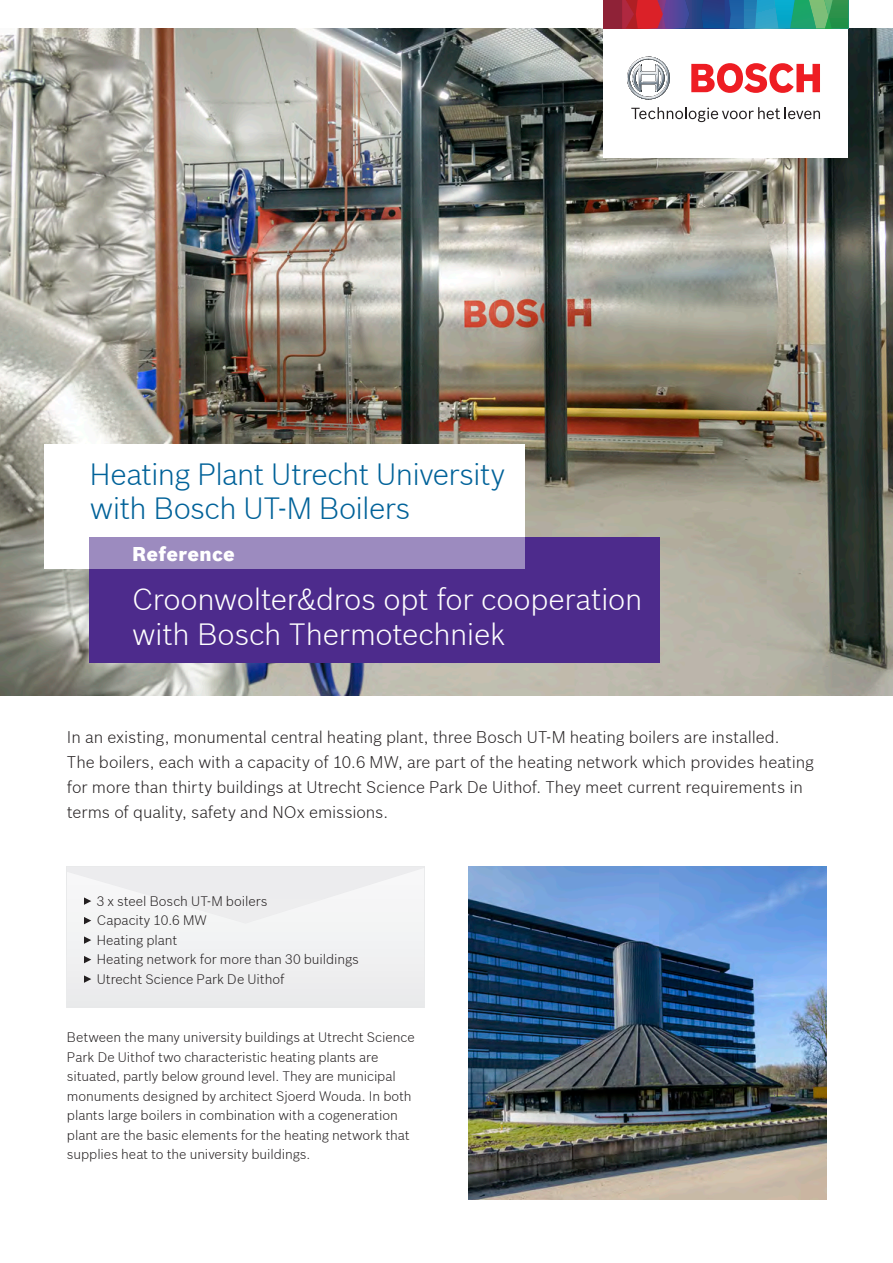
<style>
.page{position:relative;width:893px;height:1263px;background:#fff}
.page>*{position:absolute;margin:0;border:0;box-sizing:border-box;transform-origin:0 0}
.t1{font:300 30px/34.5px "Bosch Sans";letter-spacing:-.01em;color:#fff}
.t2{font:300 30px/34.5px "Bosch Sans";letter-spacing:-.02em;color:#006299}
.t3{font:900 19.5px "Bosch Sans";letter-spacing:.015em;color:#fff}
.t4{font:300 16.5px/24.8px "Bosch Sans";letter-spacing:-.005em;color:#231f20}
.t5{font:300 13.5px/19.5px "Bosch Sans";letter-spacing:-.005em;color:#231f20}
</style>
<div class="page">
<img style="left:0;top:28px;width:893px;height:667px">
<div style="left:67px;top:924px;width:357px;height:84px;background:#efeff0"></div>
<div style="left:603px;top:0;width:245px;height:157px;background:#fff"></div>
<div style="left:603px;top:0;width:19px;height:28px;background:#8f2237"></div>
<svg style="left:622px;top:0;width:226px;height:28px;background:#4a6a80"></svg>
<svg style="left:627px;top:57px;width:43px;height:43px"></svg>
<svg style="left:691px;top:63px;width:129px;height:30px"></svg>
<svg style="left:631px;top:107px;width:189px;height:15px"></svg>
<div style="left:45px;top:444px;width:480px;height:124px;background:#fff"></div>
<div style="left:89px;top:537px;width:571px;height:126px;background:#4d2b8c"></div>
<div style="left:89px;top:537px;width:436px;height:31px;background:#9c8bbf"></div>
<img style="left:469px;top:867px;width:357px;height:333px">
<svg style="left:67px;top:867px;width:357px;height:57px"></svg>
<svg style="left:84px;top:936px;width:7px;height:8px"></svg>
<svg style="left:84px;top:956px;width:7px;height:7px"></svg>
<svg style="left:84px;top:975px;width:7px;height:8px"></svg>
<h1 class="t2" style="left:90px;top:456px;width:417px">Heating Plant Utrecht University with Bosch UT-M Boilers</h1>
<h2 class="t3" style="left:132px;top:541px;width:104px">Reference</h2>
<h1 class="t1" style="left:132px;top:581px;width:512px">Croonwolter&amp;dros opt for cooperation with Bosch Thermotechniek</h1>
<p class="t4" style="left:67px;top:725px;width:748px">In an existing, monumental central heating plant, three Bosch UT-M heating boilers are installed.<br>The boilers, each with a capacity of 10.6 MW, are part of the heating network which provides heating for more than thirty buildings at Utrecht Science Park De Uithof. They meet current requirements in terms of quality, safety and NOx emissions.</p>
<p class="t5" style="left:97px;top:891px;width:264px">3 x steel Bosch UT-M boilers<br>Capacity 10.6 MW<br>Heating plant<br>Heating network for more than 30 buildings<br>Utrecht Science Park De Uithof</p>
<p class="t5" style="left:67px;top:1027px;width:349px">Between the many university buildings at Utrecht Science Park De Uithof two characteristic heating plants are situated, partly below ground level. They are municipal monuments designed by architect Sjoerd Wouda. In both plants large boilers in combination with a cogeneration plant are the basic elements for the heating network that supplies heat to the university buildings.</p>
</div>
